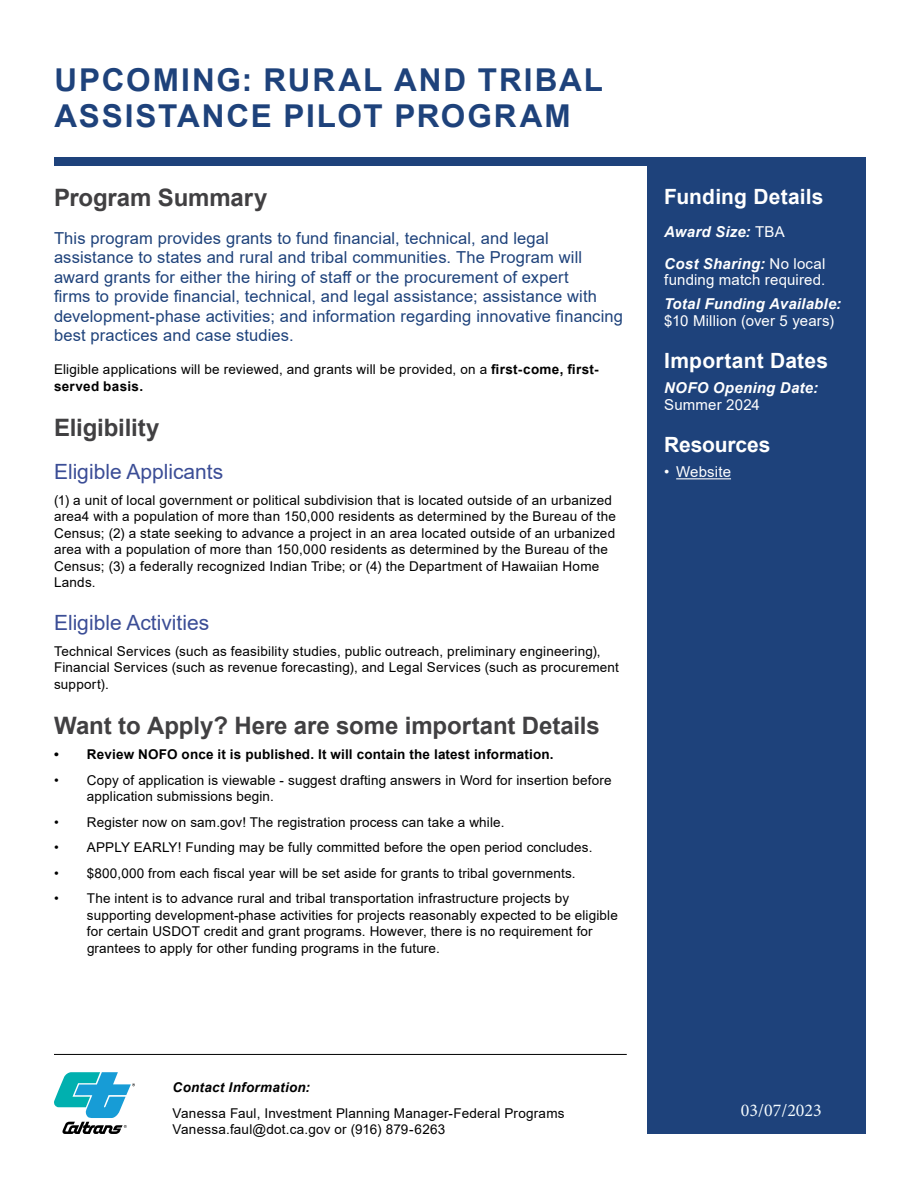
<style>
.page{position:relative;width:918px;height:1188px;background:#fff}
.page>*{position:absolute;margin:0;border:0;box-sizing:border-box;transform-origin:0 0}
.t1{font:700 31.5px/36px "Arial";letter-spacing:.06em;color:#1e427b}
.t2{font:700 24px "Arial";letter-spacing:-.005em;color:#414042}
.t3{font:700 21px "Arial";letter-spacing:.01em;color:#fff}
.t4{font:21px "Arial";color:#3b4d96}
.t5{font:18px "Minion Pro";color:#f4fbfe}
.t6{font:16.5px/19.5px "Arial";letter-spacing:.01em;color:#1e427b}
.t7{font:italic 700 15px/16.5px "Arial";letter-spacing:.015em;color:#fff}
.t8{font:15px/16.5px "Arial";letter-spacing:.01em;color:#fff}
.t9{font:13.5px/16.5px "Arial";letter-spacing:.01em;color:#000}
.t10{font:700 13.5px "Arial";letter-spacing:.01em;color:#000}
.t11{font:italic 700 13.5px "Arial";letter-spacing:.02em;color:#000}
.s1{font-weight:700}
.s2{font-weight:400;font-style:normal}
.s3{font-weight:700;font-style:italic}
</style>
<div class="page">
<div style="left:647px;top:162px;width:218px;height:972px;background:#1e427b"></div>
<div style="left:54px;top:158px;width:811px;height:8px;background:#1e427b"></div>
<hr style="left:676px;top:478px;width:55px;height:1px;background:#fff">
<svg style="left:54px;top:1072px;width:81px;height:62px"></svg>
<hr style="left:54px;top:1054px;width:573px;height:1px;background:#000">
<h1 class="t1" style="left:55px;top:62px;width:550px">UPCOMING: RURAL AND TRIBAL<br>ASSISTANCE PILOT PROGRAM</h1>
<h2 class="t2" style="left:54px;top:181px;width:215px">Program Summary</h2>
<p class="t6" style="left:54px;top:228px;width:571px">This program provides grants to fund financial, technical, and legal assistance to states and rural and tribal communities. The Program will award grants for either the hiring of staff or the procurement of expert<br>firms to provide financial, technical, and legal assistance; assistance with development-phase activities; and information regarding innovative financing best practices and case studies.</p>
<p class="t9" style="left:54px;top:361px;width:546px">Eligible applications will be reviewed, and grants will be provided, on a <span class="s1">first-come, first&shy;served basis.</span></p>
<h2 class="t2" style="left:54px;top:411px;width:107px">Eligibility</h2>
<h3 class="t4" style="left:54px;top:457px;width:171px">Eligible Applicants</h3>
<p class="t9" style="left:54px;top:492px;width:563px">(1) a unit of local government or political subdivision that is located outside of an urbanized area4 with a population of more than 150,000 residents as determined by the Bureau of the Census; (2) a state seeking to advance a project in an area located outside of an urbanized area with a population of more than 150,000 residents as determined by the Bureau of the Census; (3) a federally recognized Indian Tribe; or (4) the Department of Hawaiian Home Lands.</p>
<h3 class="t4" style="left:54px;top:609px;width:157px">Eligible Activities</h3>
<p class="t9" style="left:54px;top:643px;width:567px">Technical Services (such as feasibility studies, public outreach, preliminary engineering),<br>Financial Services (such as revenue forecasting), and Legal Services (such as procurement support).</p>
<h2 class="t2" style="left:54px;top:708px;width:547px">Want to Apply? Here are some important Details</h2>
<p class="t10" style="left:54px;top:745px;width:501px">• Review NOFO once it is published. It will contain the latest information.</p>
<p class="t9" style="left:87px;top:772px;width:526px;text-indent:-33px">• Copy of application is viewable - suggest drafting answers in Word for insertion before application submissions begin.</p>
<p class="t9" style="left:54px;top:814px;width:452px">• Register now on sam.gov! The registration process can take a while.</p>
<p class="t9" style="left:54px;top:839px;width:540px">• APPLY EARLY! Funding may be fully committed before the open period concludes.</p>
<p class="t9" style="left:54px;top:865px;width:523px">• $800,000 from each fiscal year will be set aside for grants to tribal governments.</p>
<p class="t9" style="left:87px;top:890px;width:532px;text-indent:-33px">• The intent is to advance rural and tribal transportation infrastructure projects by supporting development-phase activities for projects reasonably expected to be eligible for certain USDOT credit and grant programs. However, there is no requirement for grantees to apply for other funding programs in the future.</p>
<h2 class="t3" style="left:664px;top:182px;width:161px">Funding Details</h2>
<p class="t7" style="left:664px;top:224px;width:122px">Award Size: <span class="s2">TBA</span></p>
<p class="t8" style="left:664px;top:255px;width:163px"><span class="s3">Cost Sharing:</span> No local funding match required.</p>
<p class="t7" style="left:664px;top:296px;width:179px">Total Funding Available: <span class="s2">$10 Million (over 5 years)</span></p>
<h2 class="t3" style="left:664px;top:346px;width:165px">Important Dates</h2>
<p class="t7" style="left:664px;top:380px;width:155px">NOFO Opening Date:</p>
<p class="t8" style="left:664px;top:396px;width:97px">Summer 2024</p>
<h2 class="t3" style="left:664px;top:430px;width:108px">Resources</h2>
<p class="t8" style="left:664px;top:464px;width:68px">• Website</p>
<p class="t11" style="left:173px;top:1078px;width:139px">Contact Information:</p>
<p class="t9" style="left:173px;top:1104px;width:393px">Vanessa Faul, Investment Planning Manager-Federal Programs<br>Vanessa.faul@dot.ca.gov or (916) 879-6263</p>
<p class="t5" style="left:741px;top:1098px;width:83px">03/07/2023</p>
</div>
